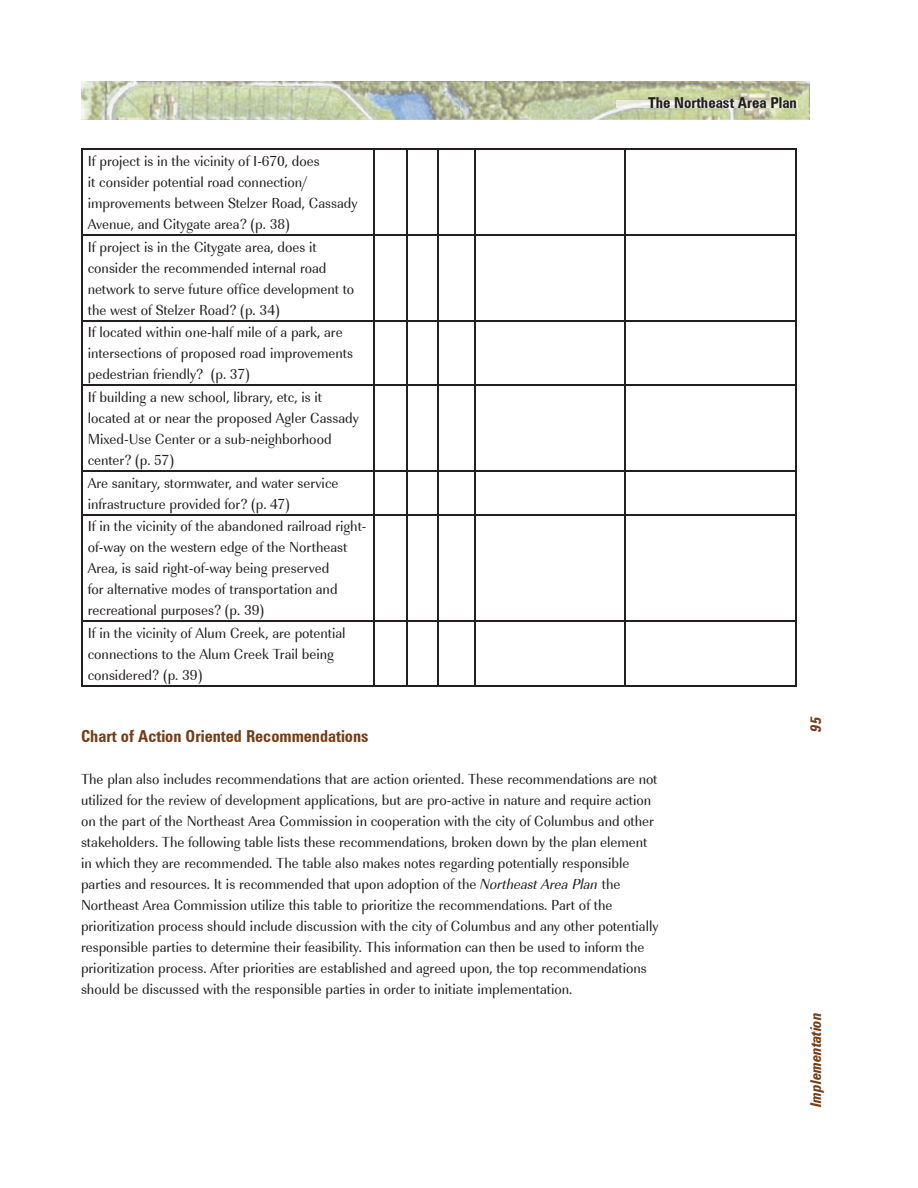
<style>
.page{position:relative;width:918px;height:1188px;background:#fff}
.page>*{position:absolute;margin:0;border:0;box-sizing:border-box;transform-origin:0 0}
.t1{font:700 condensed 16.5px "Zurich BT";color:#743e18}
.t2{font:15px/21px "URW Imperial T Regu Narr";color:#231f20}
.t3{font:700 condensed 15px "Zurich BT";color:#231f20}
.t4{font:italic 700 condensed 15px "Zurich BT";color:#743e18}
.s1{font-family:"URW Imperial T Regu Narr Obli"}
</style>
<div class="page">
<img style="left:81px;top:81px;width:729px;height:39px">
<img style="left:617px;top:101px;width:180px;height:7px">
<svg style="left:82px;top:236px;width:713px;height:385px"></svg>
<hr style="left:81px;top:148px;width:293px;height:2px;background:#231f20">
<hr style="left:81px;top:150px;width:1px;height:84px;background:#231f20">
<hr style="left:374px;top:148px;width:33px;height:2px;background:#231f20">
<hr style="left:373px;top:150px;width:2px;height:84px;background:#231f20">
<hr style="left:407px;top:148px;width:31px;height:2px;background:#231f20">
<hr style="left:407px;top:150px;width:1px;height:84px;background:#231f20">
<hr style="left:438px;top:148px;width:37px;height:2px;background:#231f20">
<hr style="left:437px;top:150px;width:2px;height:84px;background:#231f20">
<hr style="left:475px;top:148px;width:150px;height:2px;background:#231f20">
<hr style="left:474px;top:150px;width:1px;height:84px;background:#231f20">
<hr style="left:625px;top:148px;width:172px;height:2px;background:#231f20">
<hr style="left:624px;top:150px;width:2px;height:84px;background:#231f20">
<hr style="left:795px;top:150px;width:2px;height:84px;background:#231f20">
<hr style="left:81px;top:234px;width:293px;height:2px;background:#231f20">
<hr style="left:81px;top:236px;width:1px;height:84px;background:#231f20">
<hr style="left:374px;top:234px;width:33px;height:2px;background:#231f20">
<hr style="left:373px;top:236px;width:2px;height:84px;background:#231f20">
<hr style="left:407px;top:234px;width:31px;height:2px;background:#231f20">
<hr style="left:407px;top:236px;width:1px;height:84px;background:#231f20">
<hr style="left:438px;top:234px;width:37px;height:2px;background:#231f20">
<hr style="left:437px;top:236px;width:2px;height:84px;background:#231f20">
<hr style="left:475px;top:234px;width:150px;height:2px;background:#231f20">
<hr style="left:474px;top:236px;width:1px;height:84px;background:#231f20">
<hr style="left:625px;top:234px;width:172px;height:2px;background:#231f20">
<hr style="left:624px;top:236px;width:2px;height:84px;background:#231f20">
<hr style="left:795px;top:236px;width:2px;height:84px;background:#231f20">
<hr style="left:81px;top:320px;width:293px;height:1px;background:#231f20">
<hr style="left:81px;top:321px;width:1px;height:64px;background:#231f20">
<hr style="left:374px;top:320px;width:33px;height:1px;background:#231f20">
<hr style="left:373px;top:321px;width:2px;height:64px;background:#231f20">
<hr style="left:407px;top:320px;width:31px;height:1px;background:#231f20">
<hr style="left:407px;top:321px;width:1px;height:64px;background:#231f20">
<hr style="left:438px;top:320px;width:37px;height:1px;background:#231f20">
<hr style="left:437px;top:321px;width:2px;height:64px;background:#231f20">
<hr style="left:475px;top:320px;width:150px;height:1px;background:#231f20">
<hr style="left:474px;top:321px;width:1px;height:64px;background:#231f20">
<hr style="left:625px;top:320px;width:172px;height:1px;background:#231f20">
<hr style="left:624px;top:321px;width:2px;height:64px;background:#231f20">
<hr style="left:795px;top:321px;width:2px;height:64px;background:#231f20">
<hr style="left:81px;top:385px;width:293px;height:1px;background:#231f20">
<hr style="left:81px;top:386px;width:1px;height:84px;background:#231f20">
<hr style="left:374px;top:385px;width:33px;height:1px;background:#231f20">
<hr style="left:373px;top:386px;width:2px;height:84px;background:#231f20">
<hr style="left:407px;top:385px;width:31px;height:1px;background:#231f20">
<hr style="left:407px;top:386px;width:1px;height:84px;background:#231f20">
<hr style="left:438px;top:385px;width:37px;height:1px;background:#231f20">
<hr style="left:437px;top:386px;width:2px;height:84px;background:#231f20">
<hr style="left:475px;top:385px;width:150px;height:1px;background:#231f20">
<hr style="left:474px;top:386px;width:1px;height:84px;background:#231f20">
<hr style="left:625px;top:385px;width:172px;height:1px;background:#231f20">
<hr style="left:624px;top:386px;width:2px;height:84px;background:#231f20">
<hr style="left:795px;top:386px;width:2px;height:84px;background:#231f20">
<hr style="left:81px;top:470px;width:293px;height:2px;background:#231f20">
<hr style="left:81px;top:472px;width:1px;height:42px;background:#231f20">
<hr style="left:374px;top:470px;width:33px;height:2px;background:#231f20">
<hr style="left:373px;top:472px;width:2px;height:42px;background:#231f20">
<hr style="left:407px;top:470px;width:31px;height:2px;background:#231f20">
<hr style="left:407px;top:472px;width:1px;height:42px;background:#231f20">
<hr style="left:438px;top:470px;width:37px;height:2px;background:#231f20">
<hr style="left:437px;top:472px;width:2px;height:42px;background:#231f20">
<hr style="left:475px;top:470px;width:150px;height:2px;background:#231f20">
<hr style="left:474px;top:472px;width:1px;height:42px;background:#231f20">
<hr style="left:625px;top:470px;width:172px;height:2px;background:#231f20">
<hr style="left:624px;top:472px;width:2px;height:42px;background:#231f20">
<hr style="left:795px;top:472px;width:2px;height:42px;background:#231f20">
<hr style="left:81px;top:514px;width:293px;height:2px;background:#231f20">
<hr style="left:81px;top:516px;width:1px;height:105px;background:#231f20">
<hr style="left:374px;top:514px;width:33px;height:2px;background:#231f20">
<hr style="left:373px;top:516px;width:2px;height:105px;background:#231f20">
<hr style="left:407px;top:514px;width:31px;height:2px;background:#231f20">
<hr style="left:407px;top:516px;width:1px;height:105px;background:#231f20">
<hr style="left:438px;top:514px;width:37px;height:2px;background:#231f20">
<hr style="left:437px;top:516px;width:2px;height:105px;background:#231f20">
<hr style="left:475px;top:514px;width:150px;height:2px;background:#231f20">
<hr style="left:474px;top:516px;width:1px;height:105px;background:#231f20">
<hr style="left:625px;top:514px;width:172px;height:2px;background:#231f20">
<hr style="left:624px;top:516px;width:2px;height:105px;background:#231f20">
<hr style="left:795px;top:516px;width:2px;height:105px;background:#231f20">
<hr style="left:81px;top:621px;width:293px;height:1px;background:#231f20">
<hr style="left:81px;top:622px;width:1px;height:63px;background:#231f20">
<hr style="left:374px;top:621px;width:33px;height:1px;background:#231f20">
<hr style="left:373px;top:622px;width:2px;height:63px;background:#231f20">
<hr style="left:407px;top:621px;width:31px;height:1px;background:#231f20">
<hr style="left:407px;top:622px;width:1px;height:63px;background:#231f20">
<hr style="left:438px;top:621px;width:37px;height:1px;background:#231f20">
<hr style="left:437px;top:622px;width:2px;height:63px;background:#231f20">
<hr style="left:475px;top:621px;width:150px;height:1px;background:#231f20">
<hr style="left:474px;top:622px;width:1px;height:63px;background:#231f20">
<hr style="left:625px;top:621px;width:172px;height:1px;background:#231f20">
<hr style="left:624px;top:622px;width:2px;height:63px;background:#231f20">
<hr style="left:795px;top:622px;width:2px;height:63px;background:#231f20">
<hr style="left:81px;top:685px;width:293px;height:2px;background:#231f20">
<hr style="left:374px;top:685px;width:33px;height:2px;background:#231f20">
<hr style="left:407px;top:685px;width:31px;height:2px;background:#231f20">
<hr style="left:438px;top:685px;width:37px;height:2px;background:#231f20">
<hr style="left:475px;top:685px;width:150px;height:2px;background:#231f20">
<hr style="left:625px;top:685px;width:172px;height:2px;background:#231f20">
<p class="t3" style="left:648px;top:94px;width:150px">The Northeast Area Plan</p>
<p class="t2" style="left:88px;top:151px;width:271px">If project is in the vicinity of I-670, does<br>it consider potential road connection/ improvements between Stelzer Road, Cassady Avenue, and Citygate area? (p. 38)</p>
<p class="t2" style="left:88px;top:236px;width:268px">If project is in the Citygate area, does it consider the recommended internal road network to serve future office development to the west of Stelzer Road? (p. 34)</p>
<p class="t2" style="left:88px;top:322px;width:267px">If located within one-half mile of a park, are intersections of proposed road improvements pedestrian friendly? (p. 37)</p>
<p class="t2" style="left:88px;top:387px;width:273px">If building a new school, library, etc, is it located at or near the proposed Agler Cassady Mixed-Use Center or a sub-neighborhood center? (p. 57)</p>
<p class="t2" style="left:88px;top:473px;width:252px">Are sanitary, stormwater, and water service infrastructure provided for? (p. 47)</p>
<p class="t2" style="left:88px;top:516px;width:280px">If in the vicinity of the abandoned railroad right&shy;of-way on the western edge of the Northeast Area, is said right-of-way being preserved<br>for alternative modes of transportation and recreational purposes? (p. 39)</p>
<p class="t2" style="left:88px;top:623px;width:259px">If in the vicinity of Alum Creek, are potential connections to the Alum Creek Trail being considered? (p. 39)</p>
<p class="t1" style="left:81px;top:726px;width:289px">Chart of Action Oriented Recommendations</p>
<p class="t2" style="left:81px;top:768px;width:579px">The plan also includes recommendations that are action oriented. These recommendations are not utilized for the review of development applications, but are pro-active in nature and require action on the part of the Northeast Area Commission in cooperation with the city of Columbus and other stakeholders. The following table lists these recommendations, broken down by the plan element in which they are recommended. The table also makes notes regarding potentially responsible parties and resources. It is recommended that upon adoption of the <span class="s1">Northeast Area Plan</span> the Northeast Area Commission utilize this table to prioritize the recommendations. Part of the prioritization process should include discussion with the city of Columbus and any other potentially responsible parties to determine their feasibility. This information can then be used to inform the prioritization process. After priorities are established and agreed upon, the top recommendations should be discussed with the responsible parties in order to initiate implementation.</p>
<p class="t4" style="left:807px;top:732px;width:16px;rotate:-90deg">95</p>
<p class="t4" style="left:807px;top:1107px;width:96px;rotate:-90deg">Implementation</p>
</div>
